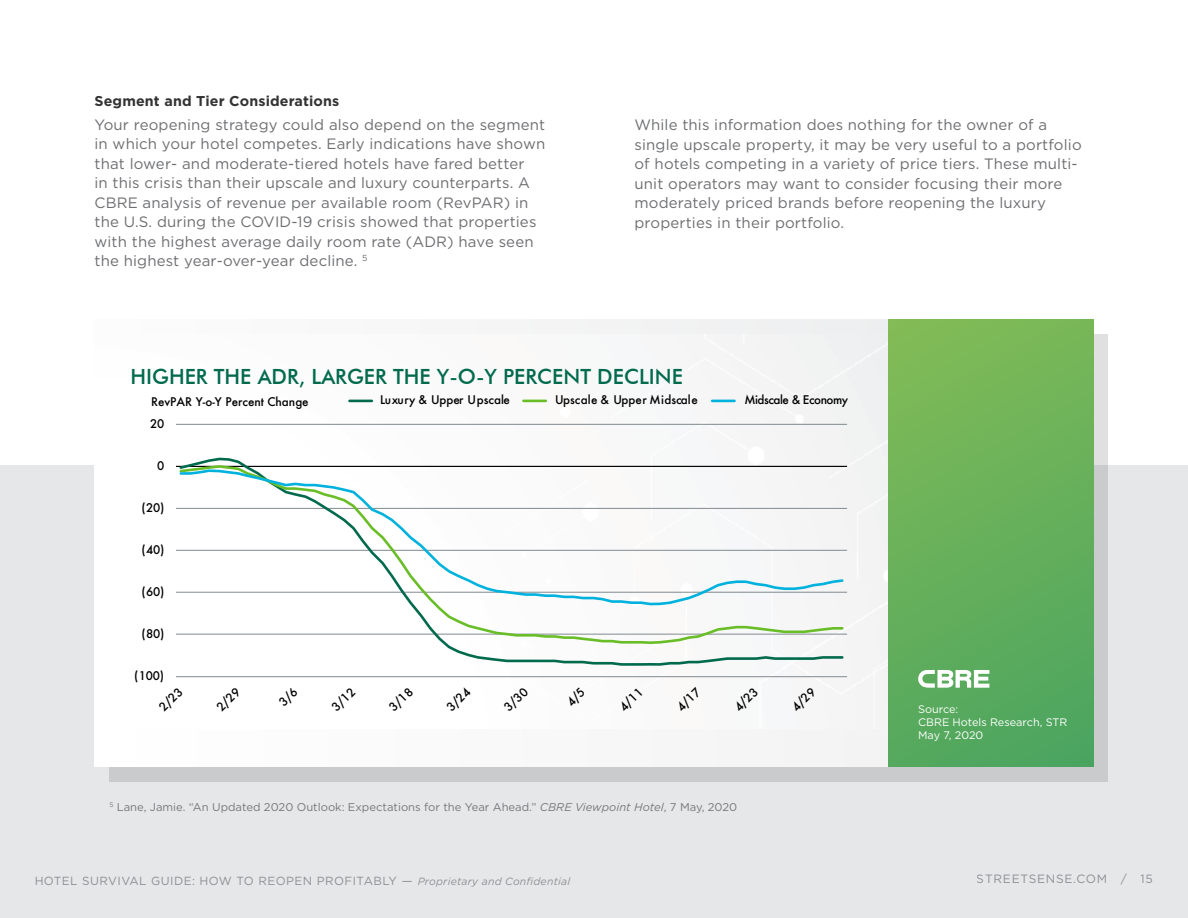
<style>
.page{position:relative;width:1188px;height:918px;background:#fff}
.page>*{position:absolute;margin:0;border:0;box-sizing:border-box;transform-origin:0 0}
.t1{font:500 21px "Futura BT";color:#006a4d}
.t2{font:15px/19.5px "Gotham";letter-spacing:.01em;color:#6d6e71}
.t3{font:700 14.25px "Gotham";letter-spacing:.01em;color:#333334}
.t4{font:12px "Gotham";letter-spacing:.06em;color:#9d9fa2}
.t5{font:500 11.7px "Futura";color:#000}
.t6{font:11.7px "Gotham";letter-spacing:.04em;color:#9d9fa2}
.t7{font:500 11.7px "Futura";letter-spacing:-.04em;color:#000}
.t8{font:11.25px "Gotham";color:#77787b}
.t9{font:10.95px/13.2px "Gotham";color:#fff}
.s1{font-style:italic}
.s2{font-size:12px}
.s3{font-style:italic;font-size:10.5px}
</style>
<div class="page">
<div style="left:0;top:465px;width:1188px;height:453px;background:#e6e7e8"></div>
<div style="left:110px;top:335px;width:998px;height:447px;background:linear-gradient(to bottom,#dedede,#c3c4c5)"></div>
<div style="left:94px;top:320px;width:797px;height:15px;background:#f5f5f6"></div>
<div style="left:94px;top:725px;width:795px;height:42px;background:#f9f9f9"></div>
<img style="left:94px;top:335px;width:795px;height:394px">
<hr style="left:176px;top:676px;width:671px;height:1px;background:#818a8f">
<hr style="left:176px;top:634px;width:671px;height:1px;background:#818a8f">
<hr style="left:176px;top:592px;width:671px;height:1px;background:#818a8f">
<hr style="left:176px;top:550px;width:671px;height:1px;background:#818a8f">
<hr style="left:176px;top:508px;width:671px;height:1px;background:#818a8f">
<hr style="left:176px;top:424px;width:671px;height:1px;background:#818a8f">
<hr style="left:176px;top:466px;width:671px;height:1px;background:#000">
<svg style="left:178px;top:456px;width:667px;height:211px"></svg>
<svg style="left:178px;top:464px;width:667px;height:181px"></svg>
<svg style="left:178px;top:468px;width:667px;height:139px"></svg>
<hr style="left:349px;top:400px;width:23px;height:2px;background:#006a4d">
<hr style="left:523px;top:400px;width:23px;height:2px;background:#69be28">
<hr style="left:712px;top:400px;width:23px;height:2px;background:#00b2dd">
<div style="left:889px;top:320px;width:205px;height:447px;background:linear-gradient(to bottom,#7eb957,#4fa65f)"></div>
<svg style="left:918px;top:670px;width:71px;height:18px"></svg>
<svg style="left:278px;top:687px;width:20px;height:20px"></svg>
<svg style="left:565px;top:688px;width:20px;height:19px"></svg>
<p class="t3" style="left:94px;top:91px;width:246px">Segment and Tier Considerations</p>
<p class="t2" style="left:94px;top:114px;width:452px">Your reopening strategy could also depend on the segment in which your hotel competes. Early indications have shown that lower- and moderate-tiered hotels have fared better<br>in this crisis than their upscale and luxury counterparts. A CBRE analysis of revenue per available room (RevPAR) in the U.S. during the COVID-19 crisis showed that properties with the highest average daily room rate (ADR) have seen the highest year-over-year decline. <sup>5</sup></p>
<p class="t2" style="left:634px;top:115px;width:449px">While this information does nothing for the owner of a single upscale property, it may be very useful to a portfolio of hotels competing in a variety of price tiers. These multi&shy;unit operators may want to consider focusing their more moderately priced brands before reopening the luxury properties in their portfolio.</p>
<h1 class="t1" style="left:130px;top:364px;width:554px">HIGHER THE ADR, LARGER THE Y-O-Y PERCENT DECLINE</h1>
<p class="t5" style="left:151px;top:394px;width:159px">RevPAR Y-o-Y Percent Change</p>
<p class="t5" style="left:380px;top:392px;width:131px">Luxury &amp; Upper Upscale</p>
<p class="t5" style="left:555px;top:392px;width:144px">Upscale &amp; Upper Midscale</p>
<p class="t7" style="left:744px;top:392px;width:105px">Midscale &amp; Economy</p>
<p class="t5" style="left:150px;top:415px;width:16px">20</p>
<p class="t5" style="left:157px;top:457px;width:9px">0</p>
<p class="t5" style="left:142px;top:499px;width:24px">(20)</p>
<p class="t5" style="left:142px;top:541px;width:24px">(40)</p>
<p class="t5" style="left:142px;top:584px;width:24px">(60)</p>
<p class="t5" style="left:142px;top:625px;width:24px">(80)</p>
<p class="t5" style="left:134px;top:668px;width:31px">(100)</p>
<p class="t5" style="left:155px;top:704px;width:30px;rotate:-45deg">2/23</p>
<p class="t5" style="left:213px;top:704px;width:30px;rotate:-45deg">2/29</p>
<p class="t5" style="left:328px;top:704px;width:30px;rotate:-45deg">3/12</p>
<p class="t5" style="left:386px;top:704px;width:30px;rotate:-45deg">3/18</p>
<p class="t5" style="left:443px;top:704px;width:30px;rotate:-45deg">3/24</p>
<p class="t5" style="left:501px;top:704px;width:30px;rotate:-45deg">3/30</p>
<p class="t5" style="left:616px;top:704px;width:30px;rotate:-45deg">4/11</p>
<p class="t5" style="left:673px;top:704px;width:30px;rotate:-45deg">4/17</p>
<p class="t5" style="left:731px;top:704px;width:30px;rotate:-45deg">4/23</p>
<p class="t5" style="left:788px;top:704px;width:30px;rotate:-45deg">4/29</p>
<p class="t8" style="left:110px;top:800px;width:629px"><sup>5</sup> Lane, Jamie. “An Updated 2020 Outlook: Expectations for the Year Ahead.” <span class="s1">CBRE Viewpoint Hotel</span>, 7 May, 2020</p>
<p class="t9" style="left:918px;top:702px;width:151px">Source:<br>CBRE Hotels Research, STR<br>May 7, 2020</p>
<p class="t6" style="left:35px;top:873px;width:537px">HOTEL SURVIVAL GUIDE: HOW TO REOPEN PROFITABLY <span class="s2">—</span> <span class="s3">Proprietary and Confidential</span></p>
<p class="t4" style="left:977px;top:871px;width:178px">STREETSENSE.COM / 15</p>
</div>
